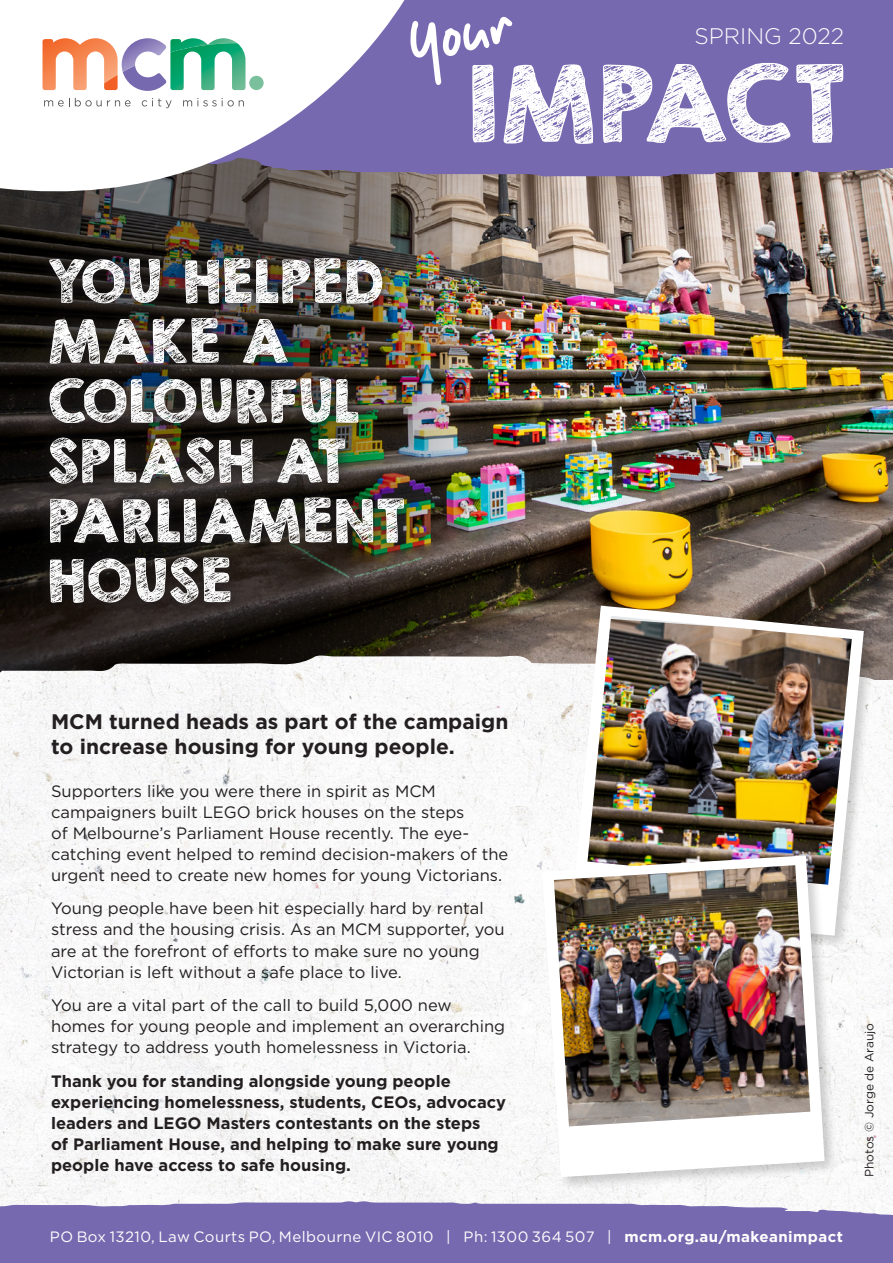
<style>
.page{position:relative;width:893px;height:1263px;background:#fff}
.page>*{position:absolute;margin:0;border:0;box-sizing:border-box;transform-origin:0 0}
.t1{font:103.5px "KG Broken Vessels Sketch";letter-spacing:.005em;color:#fff}
.t2{font:75.6px "Moonllime";color:#fff}
.t3{font:58.2px/59.8px "KG Broken Vessels Sketch";letter-spacing:.02em;color:#fff}
.t4{font:300 22.5px "Gotham";color:#fff}
.t5{font:700 21px/25.5px "Gotham";color:#231f20}
.t6{font:16.5px/21px "Gotham";color:#231f20}
.t7{font:700 16.5px/21px "Gotham";color:#231f20}
.t8{font:15px "Gotham";letter-spacing:.03em;color:#fff}
.t9{font:12px "Gotham";color:#231f20}
.s1{font-weight:700}
</style>
<div class="page">
<img style="left:0;top:176px;width:893px;height:479px">
<img style="left:0;top:655px;width:893px;height:546px">
<svg style="left:0;top:1201px;width:893px;height:62px;background:#7f72b3"></svg>
<div style="left:417px;top:0;width:476px;height:176px;background:#7769af"></div>
<svg style="left:0;top:0;width:417px;height:222px"></svg>
<svg style="left:44px;top:98px;width:87px;height:8px"></svg>
<svg style="left:142px;top:98px;width:30px;height:10px"></svg>
<svg style="left:183px;top:98px;width:61px;height:8px"></svg>
<div style="left:249px;top:76px;width:15px;height:14px;background:#7ac09d;border-radius:50%"></div>
<svg style="left:43px;top:38px;width:202px;height:53px"></svg>
<img style="left:36px;top:244px;width:382px;height:373px">
<div style="left:570px;top:604px;width:308px;height:345px;background:#231f20;opacity:.21"></div>
<svg style="left:571px;top:606px;width:293px;height:330px"></svg>
<img style="left:587px;top:619px;width:265px;height:266px">
<div style="left:540px;top:854px;width:299px;height:337px;background:#231f20;opacity:.21"></div>
<svg style="left:542px;top:855px;width:283px;height:322px"></svg>
<img style="left:554px;top:865px;width:256px;height:261px">
<h2 class="t2" style="left:399px;top:-4px;width:106px;rotate:-11deg">Your</h2>
<h3 class="t4" style="left:694px;top:24px;width:151px">SPRING 2022</h3>
<h1 class="t1" style="left:469px;top:40px;width:378px">IMPACT</h1>
<h3 class="t3" style="left:48px;top:252px;width:359px">YOU HELPED<br>MAKE A<br>COLOURFUL<br>SPLASH AT<br>PARLIAMENT<br>HOUSE</h3>
<p class="t5" style="left:51px;top:708px;width:459px">MCM turned heads as part of the campaign to increase housing for young people.</p>
<p class="t6" style="left:51px;top:780px;width:459px">Supporters like you were there in spirit as MCM campaigners built LEGO brick houses on the steps<br>of Melbourne’s Parliament House recently. The eye&shy;catching event helped to remind decision-makers of the urgent need to create new homes for young Victorians.</p>
<p class="t6" style="left:51px;top:898px;width:455px">Young people have been hit especially hard by rental stress and the housing crisis. As an MCM supporter, you are at the forefront of efforts to make sure no young Victorian is left without a safe place to live.</p>
<p class="t6" style="left:51px;top:994px;width:456px">You are a vital part of the call to build 5,000 new homes for young people and implement an overarching strategy to address youth homelessness in Victoria.</p>
<p class="t7" style="left:51px;top:1070px;width:457px">Thank you for standing alongside young people experiencing homelessness, students, CEOs, advocacy leaders and LEGO Masters contestants on the steps<br>of Parliament House, and helping to make sure young people have access to safe housing.</p>
<p class="t8" style="left:50px;top:1227px;width:794px">PO Box 13210, Law Courts PO, Melbourne VIC 8010 | Ph: 1300 364 507 | <span class="s1">mcm.org.au/makeanimpact</span></p>
<p class="t9" style="left:861px;top:1177px;width:156px;rotate:-90deg">Photos © Jorge de Araujo</p>
</div>
